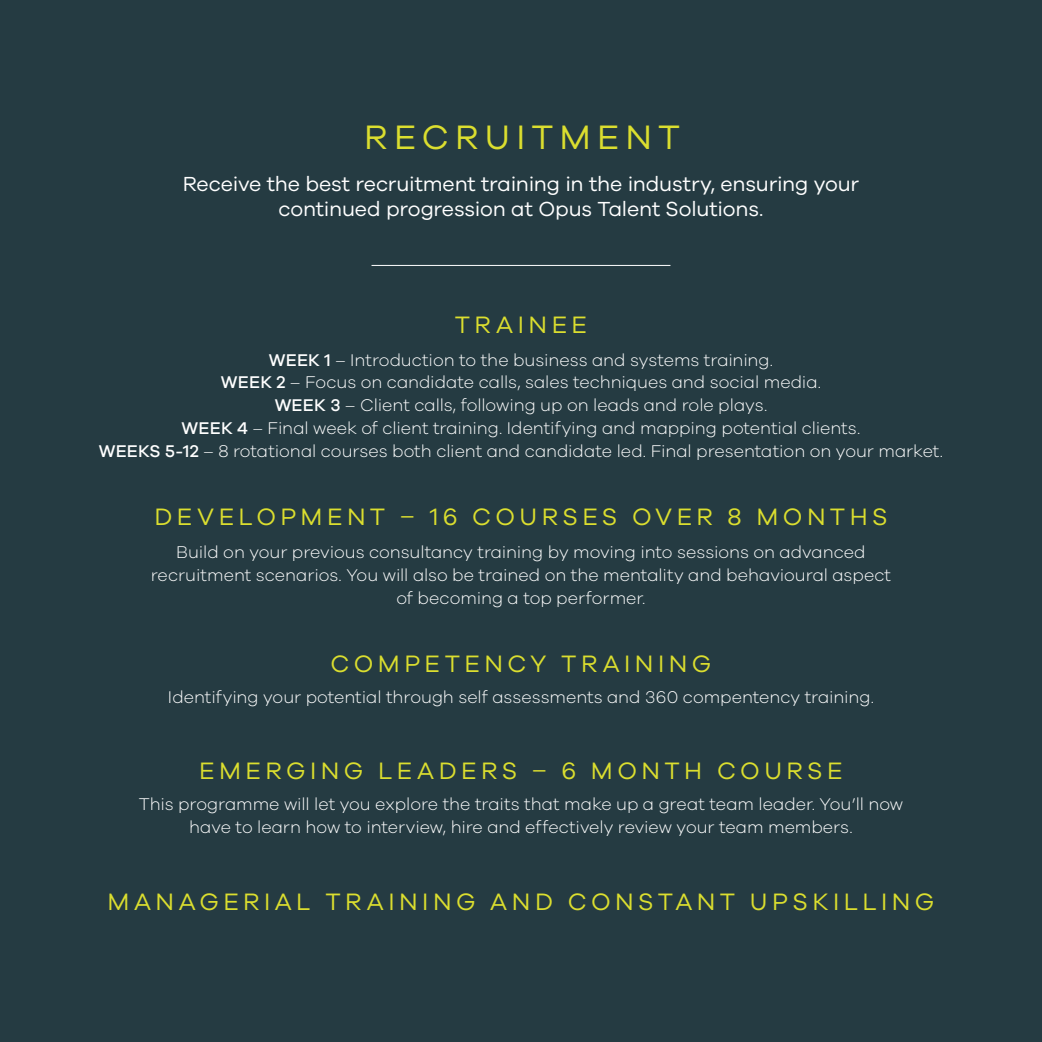
<style>
.page{position:relative;width:1042px;height:1042px;background:#253b42}
.page>*{position:absolute;margin:0;border:0;box-sizing:border-box;transform-origin:0 0}
.above_title{font:35px "Galano Grotesque";letter-spacing:.175em;color:#dbde2f}
.t1{font:24.5px "Galano Grotesque";letter-spacing:.18em;color:#dbde2f}
.t2{font:21px/25.2px "Galano Grotesque";letter-spacing:-.01em;color:#fff;text-align:center}
.t3{font:300 17.5px/22.8px "Galano Grotesque";color:#fff;text-align:center}
.s1{font-weight:500}
</style>
<div class="page">
<hr style="left:371px;top:265px;width:299px;height:1px;background:#fff">
<p class="above_title" style="left:364px;top:116px;width:317px">RECRUITMENT</p>
<p class="t2" style="left:183px;top:170px;width:678px">Receive the best recruitment training in the industry, ensuring your continued progression at Opus Talent Solutions.</p>
<p class="t1" style="left:455px;top:310px;width:134px">TRAINEE</p>
<p class="t3" style="left:99px;top:348px;width:846px"><span class="s1">WEEK 1</span> – Introduction to the business and systems training.<br><span class="s1">WEEK 2</span> – Focus on candidate calls, sales techniques and social media.<br><span class="s1">WEEK 3</span> – Client calls, following up on leads and role plays.<br><span class="s1">WEEK 4</span> – Final week of client training. Identifying and mapping potential clients.<br><span class="s1">WEEKS 5-12</span> – 8 rotational courses both client and candidate led. Final presentation on your market.</p>
<p class="t1" style="left:154px;top:502px;width:734px">DEVELOPMENT – 16 COURSES OVER 8 MONTHS</p>
<p class="t3" style="left:151px;top:540px;width:742px">Build on your previous consultancy training by moving into sessions on advanced recruitment scenarios. You will also be trained on the mentality and behavioural aspect of becoming a top performer.</p>
<p class="t1" style="left:330px;top:649px;width:382px">COMPETENCY TRAINING</p>
<p class="t3" style="left:168px;top:685px;width:707px">Identifying your potential through self assessments and 360 compentency training.</p>
<p class="t1" style="left:199px;top:756px;width:645px">EMERGING LEADERS – 6 MONTH COURSE</p>
<p class="t3" style="left:139px;top:792px;width:766px">This programme will let you explore the traits that make up a great team leader. You’ll now have to learn how to interview, hire and effectively review your team members.</p>
<p class="t1" style="left:108px;top:887px;width:828px">MANAGERIAL TRAINING AND CONSTANT UPSKILLING</p>
</div>
